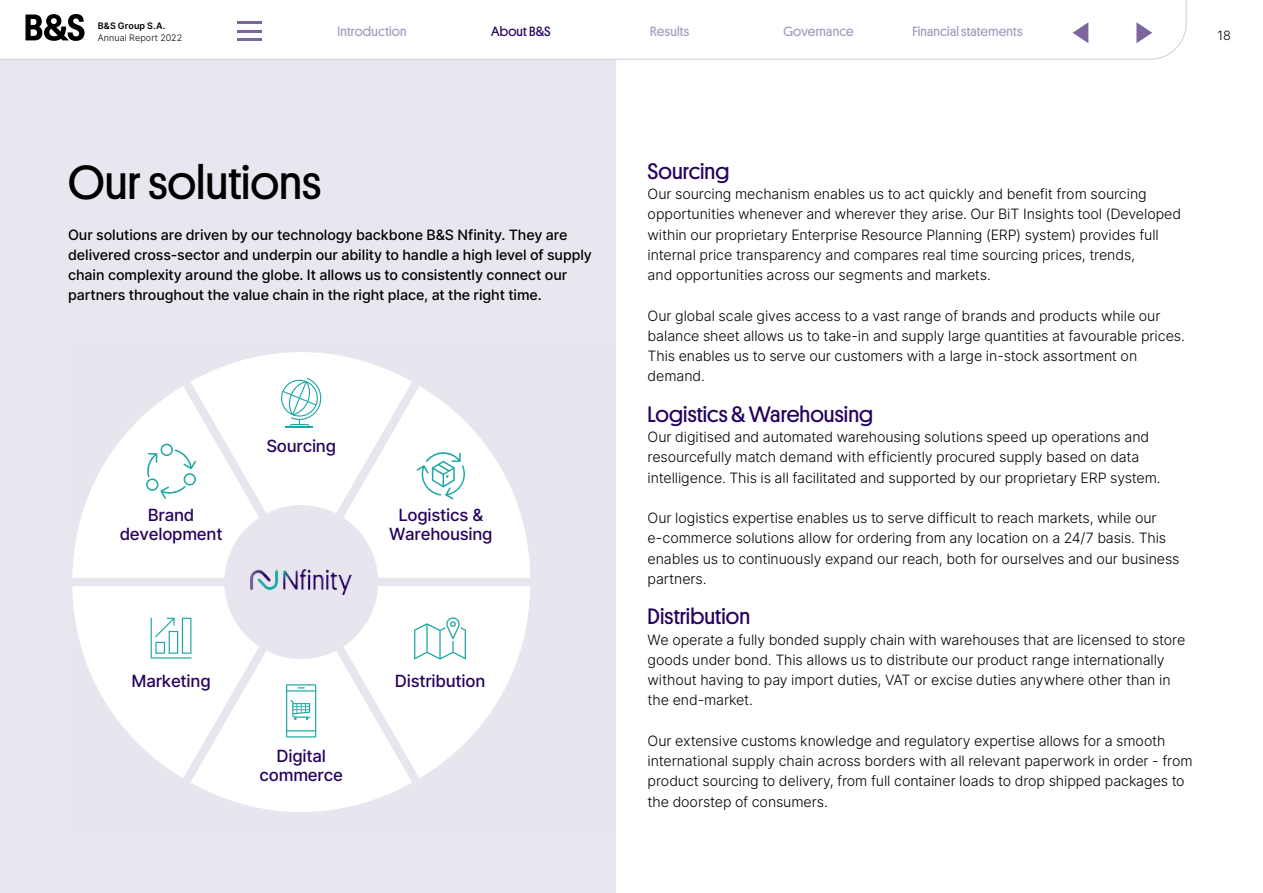
<style>
.page{position:relative;width:1263px;height:893px;background:#fff}
.page>*{position:absolute;margin:0;border:0;box-sizing:border-box;transform-origin:0 0}
.t1{font:48px "Platform";color:#000}
.t2{font:22.5px "Platform";color:#24005e}
.t3{font:500 16.8px/18.9px "Inter";letter-spacing:-.015em;color:#24005e;text-align:center}
.t4{font:300 14.25px/20.2px "Inter";letter-spacing:-.005em;color:#000}
.t5{font:500 14.25px/20.2px "Inter";letter-spacing:-.005em;color:#000}
.t6{font:13.5px "Platform";letter-spacing:.015em;color:#a799be}
.t7{font:13.5px "Platform";letter-spacing:.015em;color:#24005e}
.t8{font:300 12.75px "Inter";color:#000}
.t9{font:300 9px "Inter";letter-spacing:.01em;color:#000}
.t10{font:600 9px "Inter";letter-spacing:.015em;color:#000}
</style>
<div class="page">
<div style="left:0;top:0;width:615px;height:893px;background:#e9e6ef"></div>
<div style="left:0;top:0;width:1187px;height:60px;background:#fff"></div>
<svg style="left:26px;top:14px;width:59px;height:27px;background:#666"></svg>
<div style="left:230px;top:11px;width:40px;height:40px;background:#fff"></div>
<hr style="left:238px;top:22px;width:24px;height:2px;background:#7c669e">
<hr style="left:238px;top:30px;width:24px;height:2px;background:#7c669e">
<hr style="left:238px;top:38px;width:24px;height:2px;background:#7c669e">
<div style="left:1128px;top:17px;width:32px;height:32px;background:#fff"></div>
<svg style="left:1136px;top:22px;width:16px;height:21px"></svg>
<div style="left:1065px;top:17px;width:31px;height:32px;background:#fff"></div>
<svg style="left:1073px;top:22px;width:15px;height:21px"></svg>
<svg style="left:200px;top:352px;width:202px;height:25px;fill:#fff"></svg>
<svg style="left:191px;top:781px;width:218px;height:31px;fill:#fff"></svg>
<svg style="left:301px;top:781px;width:111px;height:3px"></svg>
<svg style="left:72px;top:377px;width:458px;height:404px"></svg>
<p class="t10" style="left:98px;top:19px;width:69px">B&amp;S Group S.A.</p>
<p class="t9" style="left:98px;top:31px;width:86px">Annual Report 2022</p>
<p class="t6" style="left:337px;top:22px;width:71px">Introduction</p>
<p class="t7" style="left:491px;top:22px;width:61px">About B&amp;S</p>
<p class="t6" style="left:650px;top:22px;width:40px">Results</p>
<p class="t6" style="left:783px;top:22px;width:72px">Governance</p>
<p class="t6" style="left:912px;top:22px;width:112px">Financial statements</p>
<p class="t8" style="left:1217px;top:26px;width:15px">18</p>
<h1 class="t1" style="left:68px;top:148px;width:255px">Our solutions</h1>
<p class="t5" style="left:68px;top:224px;width:525px">Our solutions are driven by our technology backbone B&amp;S Nfinity. They are delivered cross-sector and underpin our ability to handle a high level of supply chain complexity around the globe. It allows us to consistently connect our partners throughout the value chain in the right place, at the right time.</p>
<p class="t3" style="left:120px;top:505px;width:104px">Brand development</p>
<p class="t3" style="left:266px;top:436px;width:71px">Sourcing</p>
<p class="t3" style="left:389px;top:505px;width:105px">Logistics &amp;<br>Warehousing</p>
<p class="t3" style="left:132px;top:671px;width:81px">Marketing</p>
<p class="t3" style="left:260px;top:746px;width:85px">Digital commerce</p>
<p class="t3" style="left:395px;top:671px;width:92px">Distribution</p>
<h2 class="t2" style="left:648px;top:155px;width:83px">Sourcing</h2>
<p class="t4" style="left:648px;top:184px;width:535px">Our sourcing mechanism enables us to act quickly and benefit from sourcing opportunities whenever and wherever they arise. Our BiT Insights tool (Developed within our proprietary Enterprise Resource Planning (ERP) system) provides full internal price transparency and compares real time sourcing prices, trends,<br>and opportunities across our segments and markets.</p>
<p class="t4" style="left:648px;top:305px;width:539px">Our global scale gives access to a vast range of brands and products while our balance sheet allows us to take-in and supply large quantities at favourable prices.<br>This enables us to serve our customers with a large in-stock assortment on demand.</p>
<h2 class="t2" style="left:648px;top:398px;width:227px">Logistics &amp; Warehousing</h2>
<p class="t4" style="left:648px;top:427px;width:515px">Our digitised and automated warehousing solutions speed up operations and resourcefully match demand with efficiently procured supply based on data intelligence. This is all facilitated and supported by our proprietary ERP system.</p>
<p class="t4" style="left:648px;top:508px;width:533px">Our logistics expertise enables us to serve difficult to reach markets, while our e-commerce solutions allow for ordering from any location on a 24/7 basis. This enables us to continuously expand our reach, both for ourselves and our business partners.</p>
<h2 class="t2" style="left:648px;top:600px;width:104px">Distribution</h2>
<p class="t4" style="left:648px;top:629px;width:539px">We operate a fully bonded supply chain with warehouses that are licensed to store goods under bond. This allows us to distribute our product range internationally without having to pay import duties, VAT or excise duties anywhere other than in the end-market.</p>
<p class="t4" style="left:648px;top:730px;width:546px">Our extensive customs knowledge and regulatory expertise allows for a smooth international supply chain across borders with all relevant paperwork in order - from product sourcing to delivery, from full container loads to drop shipped packages to the doorstep of consumers.</p>
</div>
